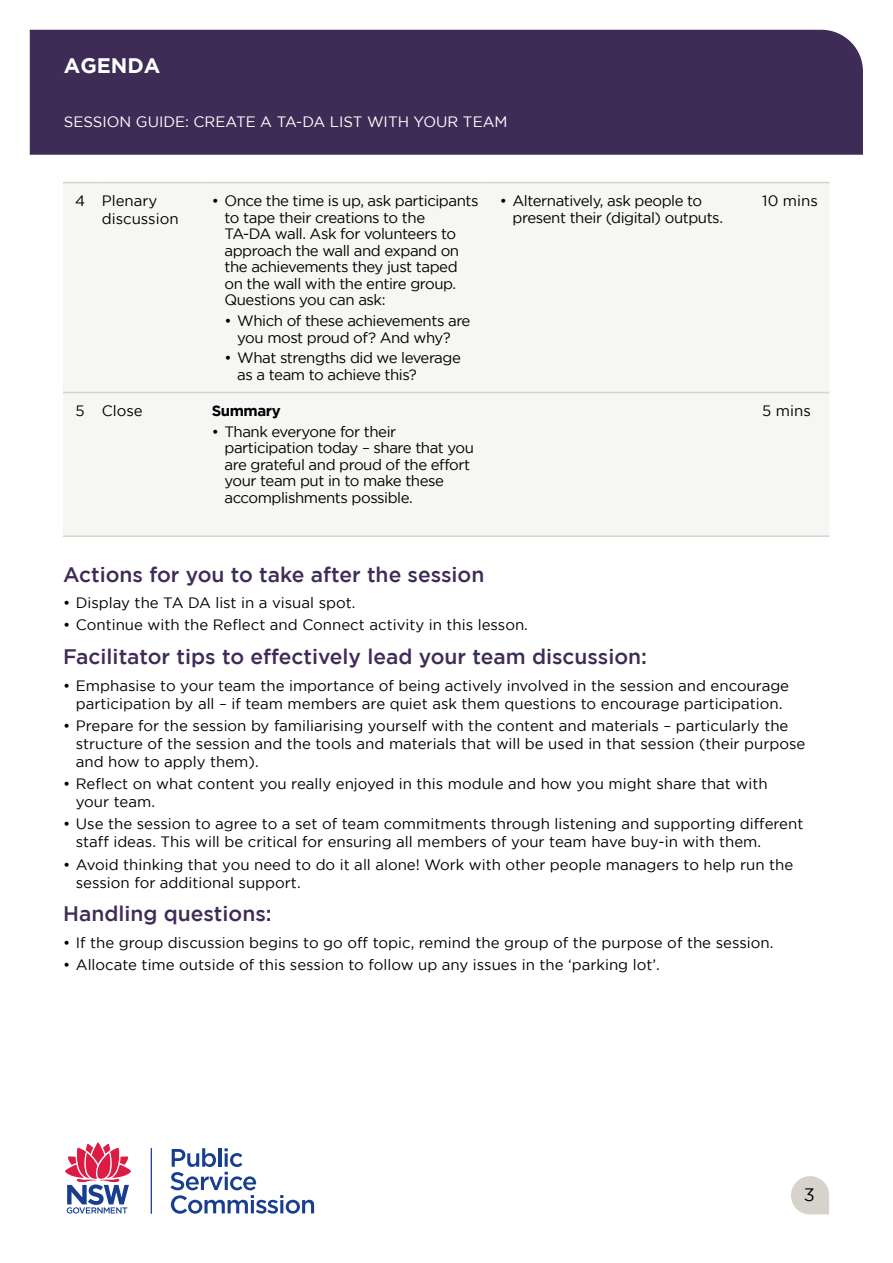
<style>
.page{position:relative;width:893px;height:1263px;background:#fff}
.page>*{position:absolute;margin:0;border:0;box-sizing:border-box;transform-origin:0 0}
.t1{font:500 21px "Gotham";color:#3e2c56}
.t2{font:700 21px "Gotham";color:#fff}
.t3{font:18px "Gotham";color:#000}
.t4{font:15px/18px "Gotham";color:#000}
.t5{font:15px/16.5px "Gotham";letter-spacing:-.03em;color:#000}
.t6{font:15px "Gotham";color:#fff}
.t7{font:700 15px "Gotham";letter-spacing:-.03em;color:#000}
</style>
<div class="page">
<div style="left:30px;top:30px;width:833px;height:125px;background:#3e2c56"></div>
<svg style="left:791px;top:1176px;width:38px;height:38px"></svg>
<hr style="left:151px;top:1148px;width:1px;height:66px;background:#183f8e">
<svg style="left:65px;top:1142px;width:66px;height:71px"></svg>
<svg style="left:170px;top:1148px;width:144px;height:66px"></svg>
<div style="left:63px;top:183px;width:766px;height:352px;background:#f6f6f4"></div>
<hr style="left:63px;top:182px;width:35px;height:1px;background:#d7d3cb">
<hr style="left:98px;top:182px;width:110px;height:1px;background:#d7d3cb">
<hr style="left:208px;top:182px;width:275px;height:1px;background:#d7d3cb">
<hr style="left:483px;top:182px;width:275px;height:1px;background:#d7d3cb">
<hr style="left:758px;top:182px;width:71px;height:1px;background:#d7d3cb">
<hr style="left:63px;top:392px;width:35px;height:1px;background:#d7d3cb">
<hr style="left:98px;top:392px;width:110px;height:1px;background:#d7d3cb">
<hr style="left:208px;top:392px;width:275px;height:1px;background:#d7d3cb">
<hr style="left:483px;top:392px;width:275px;height:1px;background:#d7d3cb">
<hr style="left:758px;top:392px;width:71px;height:1px;background:#d7d3cb">
<hr style="left:63px;top:535px;width:35px;height:2px;background:#d7d3cb">
<hr style="left:98px;top:535px;width:110px;height:2px;background:#d7d3cb">
<hr style="left:208px;top:535px;width:275px;height:2px;background:#d7d3cb">
<hr style="left:483px;top:535px;width:275px;height:2px;background:#d7d3cb">
<hr style="left:758px;top:535px;width:71px;height:2px;background:#d7d3cb">
<h1 class="t2" style="left:64px;top:54px;width:98px">AGENDA</h1>
<p class="t6" style="left:64px;top:113px;width:445px">SESSION GUIDE: CREATE A TA-DA LIST WITH YOUR TEAM</p>
<p class="t4" style="left:102px;top:192px;width:78px;text-indent:-27px">4 Plenary discussion</p>
<p class="t5" style="left:225px;top:192px;width:256px;text-indent:-13px">• Once the time is up, ask participants to tape their creations to the<br>TA-DA wall. Ask for volunteers to approach the wall and expand on the achievements they just taped on the wall with the entire group.<br>Questions you can ask:</p>
<p class="t5" style="left:225px;top:312px;width:247px;text-align:center">• Which of these achievements are you most proud of? And why?</p>
<p class="t5" style="left:237px;top:349px;width:225px;text-indent:-13px">• What strengths did we leverage as a team to achieve this?</p>
<p class="t4" style="left:76px;top:402px;width:69px">5 Close</p>
<p class="t7" style="left:212px;top:402px;width:70px">Summary</p>
<p class="t5" style="left:225px;top:423px;width:251px;text-indent:-13px">• Thank everyone for their participation today – share that you are grateful and proud of the effort your team put in to make these accomplishments possible.</p>
<p class="t5" style="left:513px;top:192px;width:212px;text-indent:-13px">• Alternatively, ask people to present their (digital) outputs.</p>
<p class="t4" style="left:762px;top:192px;width:57px">10 mins</p>
<p class="t4" style="left:762px;top:402px;width:50px">5 mins</p>
<h1 class="t1" style="left:63px;top:562px;width:423px">Actions for you to take after the session</h1>
<p class="t4" style="left:63px;top:593px;width:294px">• Display the TA DA list in a visual spot.</p>
<p class="t4" style="left:63px;top:616px;width:466px">• Continue with the Reflect and Connect activity in this lesson.</p>
<h1 class="t1" style="left:63px;top:645px;width:585px">Facilitator tips to effectively lead your team discussion:</h1>
<p class="t4" style="left:63px;top:676px;width:728px;text-align:center">• Emphasise to your team the importance of being actively involved in the session and encourage participation by all – if team members are quiet ask them questions to encourage participation.</p>
<p class="t4" style="left:76px;top:716px;width:731px;text-indent:-13px">• Prepare for the session by familiarising yourself with the content and materials – particularly the structure of the session and the tools and materials that will be used in that session (their purpose and how to apply them).</p>
<p class="t4" style="left:76px;top:774px;width:693px;text-indent:-13px">• Reflect on what content you really enjoyed in this module and how you might share that with your team.</p>
<p class="t4" style="left:76px;top:815px;width:729px;text-indent:-13px">• Use the session to agree to a set of team commitments through listening and supporting different staff ideas. This will be critical for ensuring all members of your team have buy-in with them.</p>
<p class="t4" style="left:76px;top:855px;width:719px;text-indent:-13px">• Avoid thinking that you need to do it all alone! Work with other people managers to help run the session for additional support.</p>
<h1 class="t1" style="left:63px;top:902px;width:210px">Handling questions:</h1>
<p class="t4" style="left:63px;top:933px;width:712px">• If the group discussion begins to go off topic, remind the group of the purpose of the session.</p>
<p class="t4" style="left:63px;top:955px;width:598px">• Allocate time outside of this session to follow up any issues in the ‘parking lot’.</p>
<p class="t3" style="left:804px;top:1184px;width:13px">3</p>
</div>
